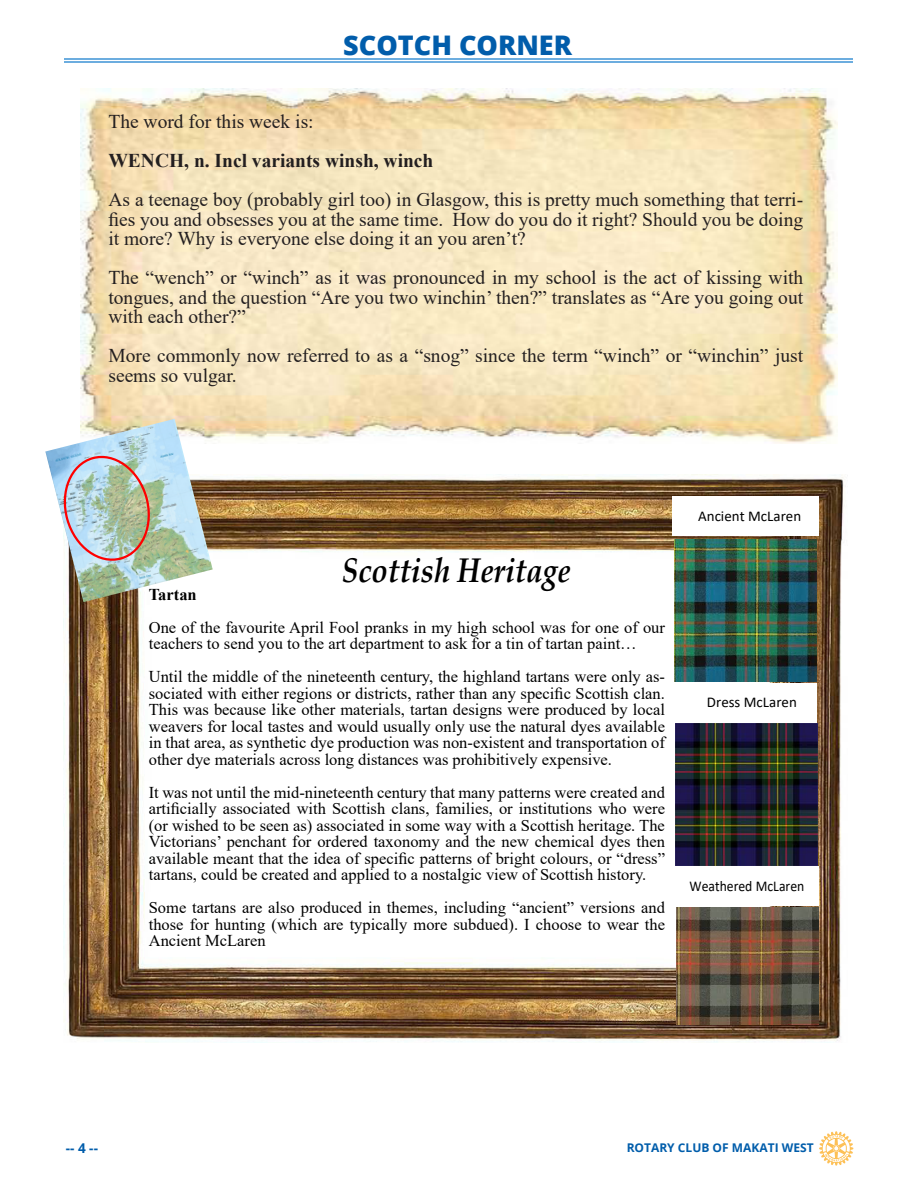
<style>
.page{position:relative;width:918px;height:1188px;background:#fff}
.page>*{position:absolute;margin:0;border:0;box-sizing:border-box;transform-origin:0 0}
.Image{font:italic 700 34.2px "Book Antiqua";color:#000;scale:.86 1}
.t1{font:800 27px "Open Sans";color:#015dab}
.t2{font:19.5px/19.5px "Times New Roman";color:#231f20;text-align:justify}
.t3{font:700 19.5px "Times New Roman";color:#231f20}
.t4{font:16.5px/16.5px "Times New Roman";color:#000;text-align:justify}
.t5{font:700 16.5px "Times New Roman";color:#000}
.t6{font:15px "Calibri";color:#000}
.t7{font:15px "Calibri";color:#000;scale:.92 1}
.t8{font:700 13.5px "Open Sans";color:#015dab}
.t9{font:700 12px "Open Sans";color:#015dab}
</style>
<div class="page">
<svg style="left:819px;top:1131px;width:34px;height:35px"></svg>
<hr style="left:64px;top:59px;width:789px;height:1px;background:#6caddf">
<hr style="left:64px;top:61px;width:789px;height:2px;background:#6caddf">
<img style="left:81px;top:88px;width:756px;height:356px">
<img style="left:63px;top:474px;width:783px;height:569px">
<img style="left:45px;top:419px;width:168px;height:183px">
<div style="left:672px;top:496px;width:147px;height:40px;background:#fff"></div>
<img style="left:675px;top:539px;width:142px;height:142px">
<div style="left:674px;top:683px;width:143px;height:39px;background:#fff"></div>
<img style="left:675px;top:724px;width:142px;height:142px">
<div style="left:675px;top:866px;width:144px;height:40px;background:#fff"></div>
<img style="left:676px;top:907px;width:143px;height:118px">
<img style="left:64px;top:456px;width:86px;height:105px">
<p class="t1" style="left:343px;top:24px;width:230px">SCOTCH CORNER</p>
<p class="t2" style="left:108px;top:111px;width:207px">The word for this week is:</p>
<p class="t3" style="left:108px;top:147px;width:327px">WENCH, n. Incl variants winsh, winch</p>
<p class="t2" style="left:108px;top:189px;width:696px">As a teenage boy (probably girl too) in Glasgow, this is pretty much something that terri&shy;fies you and obsesses you at the same time. How do you do it right? Should you be doing it more? Why is everyone else doing it an you aren’t?</p>
<p class="t2" style="left:108px;top:267px;width:696px">The “wench” or “winch” as it was pronounced in my school is the act of kissing with tongues, and the question “Are you two winchin’ then?” translates as “Are you going out with each other?”</p>
<p class="t2" style="left:108px;top:345px;width:696px">More commonly now referred to as a “snog” since the term “winch” or “winchin” just seems so vulgar.</p>
<p class="Image" style="left:342px;top:547px;width:267px">Scottish Heritage</p>
<p class="t5" style="left:149px;top:582px;width:49px">Tartan</p>
<p class="t4" style="left:149px;top:618px;width:518px">One of the favourite April Fool pranks in my high school was for one of our teachers to send you to the art department to ask for a tin of tartan paint…</p>
<p class="t4" style="left:149px;top:668px;width:518px">Until the middle of the nineteenth century, the highland tartans were only as&shy;sociated with either regions or districts, rather than any specific Scottish clan.<br>This was because like other materials, tartan designs were produced by local weavers for local tastes and would usually only use the natural dyes available in that area, as synthetic dye production was non-existent and transportation of other dye materials across long distances was prohibitively expensive.</p>
<p class="t4" style="left:149px;top:783px;width:518px">It was not until the mid-nineteenth century that many patterns were created and artificially associated with Scottish clans, families, or institutions who were (or wished to be seen as) associated in some way with a Scottish heritage. The Victorians’ penchant for ordered taxonomy and the new chemical dyes then available meant that the idea of specific patterns of bright colours, or “dress” tartans, could be created and applied to a nostalgic view of Scottish history.</p>
<p class="t4" style="left:149px;top:899px;width:518px">Some tartans are also produced in themes, including “ancient” versions and those for hunting (which are typically more subdued). I choose to wear the Ancient McLaren</p>
<p class="t6" style="left:698px;top:506px;width:105px">Ancient McLaren</p>
<p class="t6" style="left:707px;top:692px;width:91px">Dress McLaren</p>
<p class="t7" style="left:690px;top:875px;width:126px">Weathered McLaren</p>
<p class="t8" style="left:66px;top:1139px;width:34px">-- 4 --</p>
<p class="t9" style="left:627px;top:1140px;width:188px">ROTARY CLUB OF MAKATI WEST</p>
</div>
